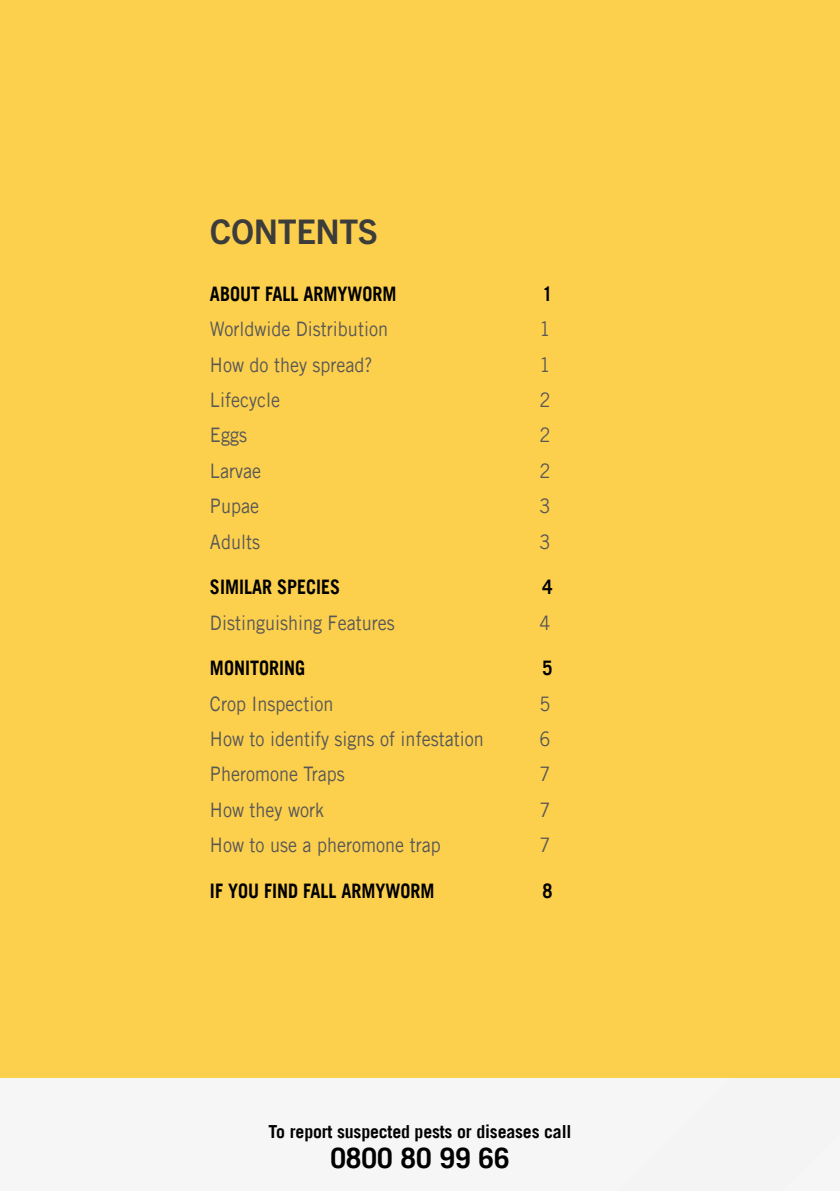
<style>
.page{position:relative;width:840px;height:1191px;background:#fff}
.page>*{position:absolute;margin:0;border:0;box-sizing:border-box;transform-origin:0 0}
.Heading_2{font:700 34px "Trade Gothic Next LT Pro";letter-spacing:-.01em;color:#3c3c3b}
.t1{font:700 28px "Trade Gothic LT Std";color:#000}
.t2{font:20px "Trade Gothic LT Std";color:#575756;scale:.9 1}
.t3{font:700 20px "Trade Gothic LT Std";color:#000;scale:.9 1}
.t4{font:700 18px "Trade Gothic LT Std";letter-spacing:-.01em;color:#000}
</style>
<div class="page">
<div style="left:0;top:91px;width:839px;height:1100px;background:#f7f6f7"></div>
<svg style="left:611px;top:1077px;width:228px;height:1px"></svg>
<div style="left:0;top:0;width:839px;height:1077px;background:#fccf4d"></div>
<p class="Heading_2" style="left:210px;top:208px;width:169px">CONTENTS</p>
<p class="t3" style="left:210px;top:282px;width:209px">ABOUT FALL ARMYWORM</p>
<p class="t3" style="left:542px;top:282px;width:13px">1</p>
<p class="t2" style="left:210px;top:317px;width:199px">Worldwide Distribution</p>
<p class="t2" style="left:539px;top:317px;width:14px">1</p>
<p class="t2" style="left:210px;top:352px;width:182px">How do they spread?</p>
<p class="t2" style="left:539px;top:352px;width:14px">1</p>
<p class="t2" style="left:210px;top:388px;width:79px">Lifecycle</p>
<p class="t2" style="left:539px;top:388px;width:14px">2</p>
<p class="t2" style="left:210px;top:423px;width:43px">Eggs</p>
<p class="t2" style="left:539px;top:423px;width:14px">2</p>
<p class="t2" style="left:210px;top:458px;width:58px">Larvae</p>
<p class="t2" style="left:539px;top:458px;width:14px">2</p>
<p class="t2" style="left:210px;top:494px;width:56px">Pupae</p>
<p class="t2" style="left:539px;top:494px;width:14px">3</p>
<p class="t2" style="left:210px;top:529px;width:57px">Adults</p>
<p class="t2" style="left:539px;top:529px;width:14px">3</p>
<p class="t3" style="left:210px;top:575px;width:146px">SIMILAR SPECIES</p>
<p class="t3" style="left:542px;top:575px;width:13px">4</p>
<p class="t2" style="left:210px;top:610px;width:207px">Distinguishing Features</p>
<p class="t2" style="left:539px;top:610px;width:14px">4</p>
<p class="t3" style="left:210px;top:656px;width:107px">MONITORING</p>
<p class="t3" style="left:542px;top:656px;width:13px">5</p>
<p class="t2" style="left:210px;top:691px;width:139px">Crop Inspection</p>
<p class="t2" style="left:539px;top:691px;width:14px">5</p>
<p class="t2" style="left:210px;top:727px;width:305px">How to identify signs of infestation</p>
<p class="t2" style="left:539px;top:727px;width:14px">6</p>
<p class="t2" style="left:210px;top:762px;width:151px">Pheromone Traps</p>
<p class="t2" style="left:539px;top:762px;width:14px">7</p>
<p class="t2" style="left:210px;top:797px;width:128px">How they work</p>
<p class="t2" style="left:539px;top:797px;width:14px">7</p>
<p class="t2" style="left:210px;top:833px;width:258px">How to use a pheromone trap</p>
<p class="t2" style="left:539px;top:833px;width:14px">7</p>
<p class="t3" style="left:210px;top:878px;width:251px">IF YOU FIND FALL ARMYWORM</p>
<p class="t3" style="left:542px;top:878px;width:13px">8</p>
<p class="t4" style="left:268px;top:1120px;width:304px">To report suspected pests or diseases call</p>
<p class="t1" style="left:330px;top:1141px;width:181px">0800 80 99 66</p>
</div>
